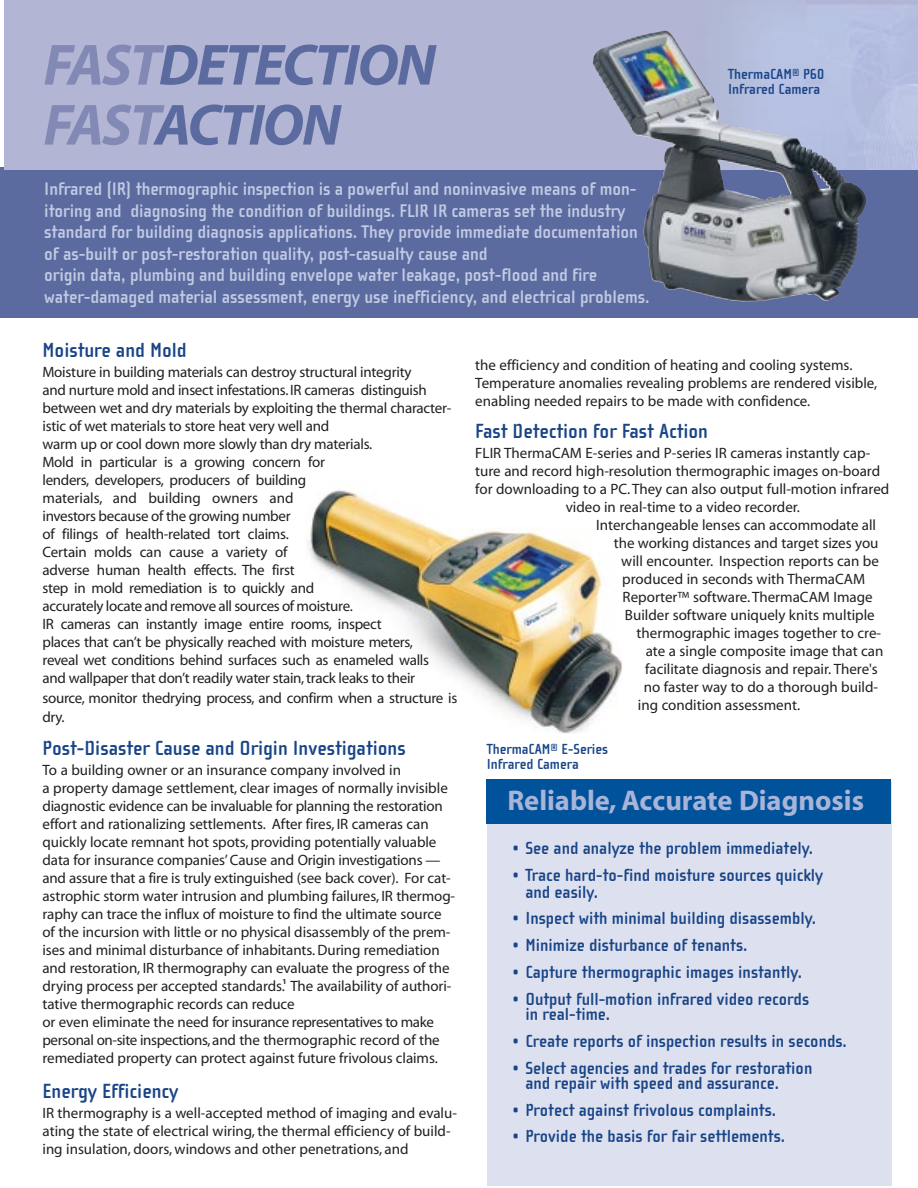
<style>
.page{position:relative;width:918px;height:1188px;background:#fff}
.page>*{position:absolute;margin:0;border:0;box-sizing:border-box;transform-origin:0 0}
.t1{font:italic 700 58.5px/60px "Myriad";letter-spacing:-.035em;color:#5c6b9f}
.t2{font:700 28.5px "Myriad";color:#a8b4d8}
.t3{font:700 21px "Cholla Sans";color:#194587}
.t4{font:700 18.75px/21.6px "Cholla Sans";letter-spacing:-.005em;color:#c1cae4}
.t5{font:700 18px/26.8px "Cholla Sans";color:#194587}
.t6{font:15px/18px "Myriad";letter-spacing:-.005em;color:#231f1f}
.t7{font:700 15px/15px "Cholla Sans";color:#194587}
.t8{font:700 7.5px "Myriad";color:#231f1f}
.s1{color:#8289b4}
.s2{font-size:33px}
</style>
<div class="page">
<img style="left:308px;top:490px;width:315px;height:243px">
<div style="left:0;top:167px;width:918px;height:151px;background:#5c6b9f"></div>
<img style="left:4px;top:0;width:914px;height:169px">
<div style="left:487px;top:782px;width:405px;height:404px;background:#dde0ef"></div>
<div style="left:487px;top:779px;width:404px;height:45px;background:#00529b"></div>
<img style="left:643px;top:122px;width:226px;height:180px">
<h1 class="t1" style="left:43px;top:40px;width:394px"><span class="s1">FAST</span>DETECTION<br><span class="s1">FAST</span>ACTION</h1>
<p class="t4" style="left:44px;top:180px;width:607px">Infrared (IR) thermographic inspection is a powerful and noninvasive means of mon&shy;itoring and diagnosing the condition of buildings. FLIR IR cameras set the industry standard for building diagnosis applications. They provide immediate documentation of as-built or post-restoration quality, post-casualty cause and<br>origin data, plumbing and building envelope water leakage, post-flood and fire water-damaged material assessment, energy use inefficiency, and electrical problems.</p>
<p class="t7" style="left:728px;top:68px;width:97px">ThermaCAM® P60<br>Infrared Camera</p>
<h3 class="t3" style="left:42px;top:342px;width:146px">Moisture and Mold</h3>
<p class="t6" style="left:42px;top:364px;width:411px">Moisture in building materials can destroy structural integrity<br>and nurture mold and insect infestations. IR cameras distinguish between wet and dry materials by exploiting the thermal character&shy;istic of wet materials to store heat very well and<br>warm up or cool down more slowly than dry materials.<br>Mold in particular is a growing concern for<br>lenders, developers, producers of building<br>materials, and building owners and<br>investors because of the growing number<br>of filings of health-related tort claims.<br>Certain molds can cause a variety of<br>adverse human health effects. The first<br>step in mold remediation is to quickly and<br>accurately locate and remove all sources of moisture.<br>IR cameras can instantly image entire rooms, inspect<br>places that can’t be physically reached with moisture meters, reveal wet conditions behind surfaces such as enameled walls and wallpaper that don’t readily water stain, track leaks to their</p>
<p class="t6" style="left:42px;top:689px;width:416px;line-height:19.5px">source, monitor thedrying process, and confirm when a structure is dry.</p>
<h3 class="t3" style="left:42px;top:740px;width:365px">Post-Disaster Cause and Origin Investigations</h3>
<p class="t6" style="left:42px;top:762px;width:414px">To a building owner or an insurance company involved in<br>a property damage settlement, clear images of normally invisible diagnostic evidence can be invaluable for planning the restoration effort and rationalizing settlements. After fires, IR cameras can quickly locate remnant hot spots, providing potentially valuable data for insurance companies’ Cause and Origin investigations — and assure that a fire is truly extinguished (see back cover). For cat&shy;astrophic storm water intrusion and plumbing failures, IR thermog&shy;raphy can trace the influx of moisture to find the ultimate source of the incursion with little or no physical disassembly of the prem&shy;ises and minimal disturbance of inhabitants. During remediation and restoration, IR thermography can evaluate the progress of the drying process per accepted standards. The availability of authori-</p>
<p class="t8" style="left:283px;top:978px;width:6px">1</p>
<p class="t6" style="left:42px;top:996px;width:399px">tative thermographic records can reduce<br>or even eliminate the need for insurance representatives to make personal on-site inspections,and the thermographic record of the remediated property can protect against future frivolous claims.</p>
<h3 class="t3" style="left:42px;top:1083px;width:137px">Energy Efficiency</h3>
<p class="t6" style="left:42px;top:1106px;width:416px">IR thermography is a well-accepted method of imaging and evalu&shy;ating the state of electrical wiring, the thermal efficiency of build&shy;ing insulation, doors, windows and other penetrations, and</p>
<p class="t6" style="left:475px;top:357px;width:403px">the efficiency and condition of heating and cooling systems.<br>Temperature anomalies revealing problems are rendered visible, enabling needed repairs to be made with confidence.</p>
<h3 class="t3" style="left:475px;top:423px;width:234px">Fast Detection for Fast Action</h3>
<p class="t6" style="left:475px;top:445px;width:397px">FLIR ThermaCAM E-series and P-series IR cameras instantly cap-</p>
<p class="t6" style="left:475px;top:463px;width:406px">ture and record high-resolution thermographic images on-board</p>
<p class="t6" style="left:475px;top:481px;width:416px">for downloading to a PC. They can also output full-motion infrared</p>
<p class="t6" style="left:566px;top:499px;width:236px">video in real-time to a video recorder.</p>
<p class="t6" style="left:596px;top:517px;width:281px">Interchangeable lenses can accommodate all</p>
<p class="t6" style="left:614px;top:535px;width:266px">the working distances and target sizes you</p>
<p class="t6" style="left:621px;top:553px;width:259px">will encounter. Inspection reports can be</p>
<p class="t6" style="left:622px;top:571px;width:244px">produced in seconds with ThermaCAM</p>
<p class="t6" style="left:623px;top:589px;width:252px">Reporter™ software. ThermaCAM Image</p>
<p class="t6" style="left:625px;top:607px;width:251px">Builder software uniquely knits multiple</p>
<p class="t6" style="left:637px;top:625px;width:246px">thermographic images together to cre-</p>
<p class="t6" style="left:646px;top:643px;width:239px">ate a single composite image that can</p>
<p class="t6" style="left:645px;top:661px;width:234px">facilitate diagnosis and repair. There's</p>
<p class="t6" style="left:644px;top:679px;width:236px">no faster way to do a thorough build-</p>
<p class="t6" style="left:638px;top:697px;width:164px">ing condition assessment.</p>
<p class="t7" style="left:487px;top:743px;width:123px">ThermaCAM® E-Series<br>Infrared Camera</p>
<h2 class="t2" style="left:507px;top:789px;width:358px">Reliable, Accurate Diagnosis</h2>
<p class="t5" style="left:512px;top:837px;width:313px"><span class="s2">·</span> See and analyze the problem immediately. <span class="s2">·</span> Trace hard-to-find moisture sources quickly</p>
<p class="t5" style="left:512px;top:880px;width:306px;text-indent:14px">and easily.<br><span class="s2">·</span> Inspect with minimal building disassembly. <span class="s2">·</span> Minimize disturbance of tenants.<br><span class="s2">·</span> Capture thermographic images instantly.<br><span class="s2">·</span> Output full-motion infrared video records</p>
<p class="t5" style="left:512px;top:1002px;width:337px;text-indent:14px">in real-time.<br><span class="s2">·</span> Create reports of inspection results in seconds. <span class="s2">·</span> Select agencies and trades for restoration</p>
<p class="t5" style="left:512px;top:1071px;width:275px;text-align:center">and repair with speed and assurance.<br><span class="s2">·</span> Protect against frivolous complaints. <span class="s2">·</span> Provide the basis for fair settlements.</p>
</div>
